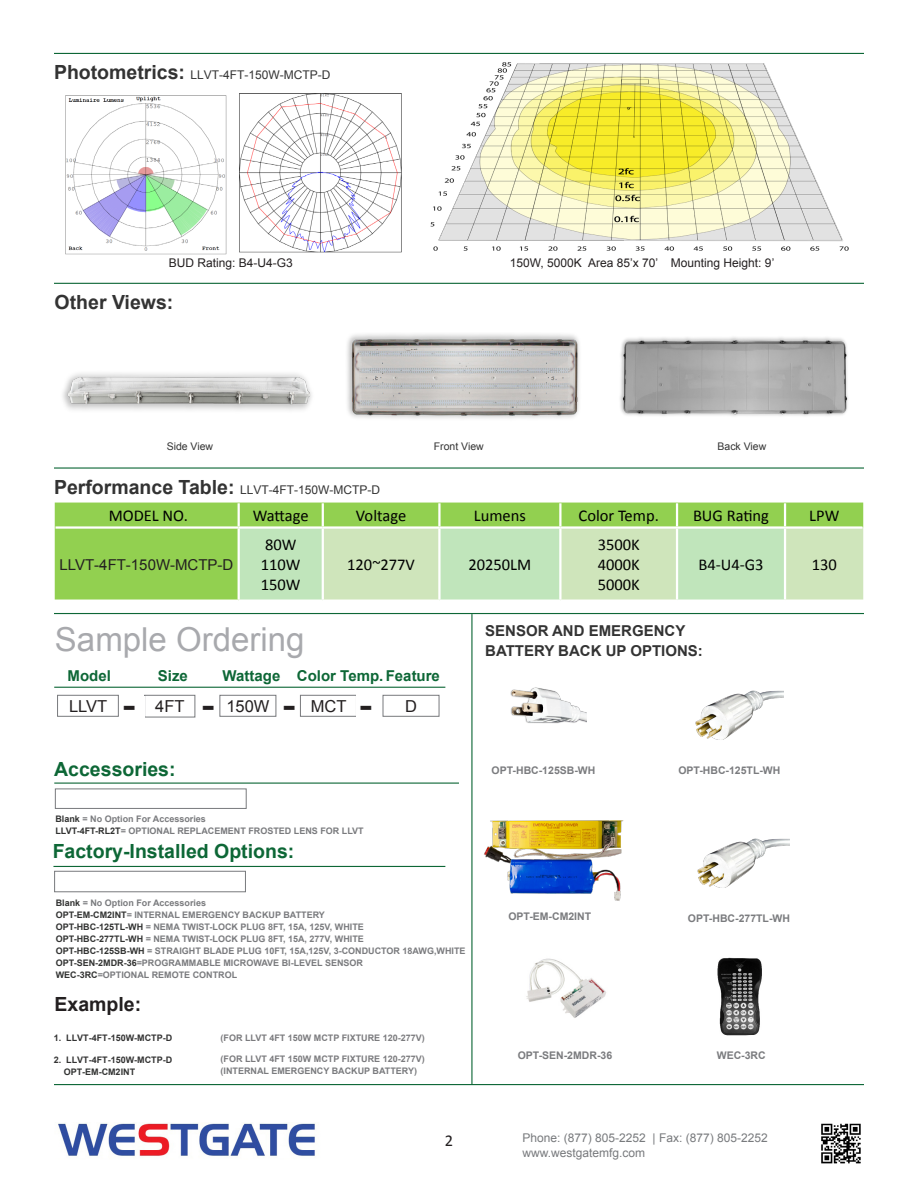
<style>
.page{position:relative;width:918px;height:1188px;background:#fff}
.page>*{position:absolute;margin:0;border:0;box-sizing:border-box;transform-origin:0 0}
.t1{font:33px "Arial";color:#a8a9ad}
.t2{font:700 28.5px "Verdana";color:#231f20}
.t3{font:700 19.5px "Arial";color:#0d6736}
.t4{font:700 19.5px "Arial";color:#333}
.t5{font:700 19.5px "Arial";color:#231f20}
.t6{font:16.5px "Calibri";color:#000}
.t7{font:16.5px "Arial";color:#231f20}
.t8{font:16.5px "Calibri";color:#231f20}
.t9{font:700 15px "Arial";color:#333}
.t10{font:700 15px "Arial";color:#0d6736}
.t11{font:15px "Arial";color:#231f20}
.t12{font:12px "Arial";color:#333}
.t13{font:12px "Arial";color:#231f20}
.t14{font:12px "Arial";color:#787a7d}
.t15{font:700 10.5px "Arial";color:#7a7b7e}
.t16{font:10.5px "Arial";color:#333}
.t17{font:700 9px "Arial";color:#7a7b7e}
.t18{font:700 9px "Arial";color:#7b7b7e}
.t19{font:700 9px/12px "Arial";color:#333}
.s1{font-weight:700;font-size:19.5px}
.s2{color:#323332}
</style>
<div class="page">
<hr style="left:54px;top:467px;width:810px;height:2px;background:#0d6736">
<hr style="left:54px;top:53px;width:810px;height:1px;background:#0d6736">
<hr style="left:54px;top:283px;width:810px;height:1px;background:#0d6736">
<div style="left:55px;top:503px;width:808px;height:97px;background:#92d050"></div>
<svg style="left:240px;top:528px;width:623px;height:72px;background:#c7e5bb"></svg>
<hr style="left:238px;top:503px;width:2px;height:23px;background:#fff">
<hr style="left:322px;top:503px;width:2px;height:23px;background:#fff">
<hr style="left:438px;top:503px;width:3px;height:23px;background:#fff">
<hr style="left:559px;top:503px;width:3px;height:23px;background:#fff">
<hr style="left:676px;top:503px;width:2px;height:23px;background:#fff">
<hr style="left:784px;top:503px;width:2px;height:23px;background:#fff">
<hr style="left:238px;top:529px;width:2px;height:71px;background:#fff">
<hr style="left:322px;top:529px;width:2px;height:71px;background:#fff">
<hr style="left:438px;top:529px;width:3px;height:71px;background:#fff">
<hr style="left:559px;top:529px;width:3px;height:71px;background:#fff">
<hr style="left:676px;top:529px;width:2px;height:71px;background:#fff">
<hr style="left:784px;top:529px;width:2px;height:71px;background:#fff">
<hr style="left:56px;top:526px;width:183px;height:3px;background:#fff">
<hr style="left:239px;top:526px;width:84px;height:3px;background:#fff">
<hr style="left:323px;top:526px;width:116px;height:3px;background:#fff">
<hr style="left:439px;top:526px;width:121px;height:3px;background:#fff">
<hr style="left:560px;top:526px;width:117px;height:3px;background:#fff">
<hr style="left:677px;top:526px;width:108px;height:3px;background:#fff">
<hr style="left:785px;top:526px;width:77px;height:3px;background:#fff">
<hr style="left:54px;top:613px;width:810px;height:1px;background:#0d6736">
<img style="left:65px;top:95px;width:162px;height:160px">
<img style="left:239px;top:93px;width:163px;height:160px">
<img style="left:430px;top:62px;width:419px;height:189px">
<img style="left:347px;top:334px;width:232px;height:85px">
<img style="left:620px;top:337px;width:228px;height:79px">
<img style="left:58px;top:1123px;width:257px;height:34px">
<img style="left:821px;top:1123px;width:40px;height:41px">
<img style="left:63px;top:373px;width:249px;height:37px">
<hr style="left:54px;top:1084px;width:810px;height:1px;background:#0d6736">
<hr style="left:471px;top:614px;width:1px;height:470px;background:#0d6736">
<hr style="left:53px;top:866px;width:392px;height:1px;background:#0d6736">
<div style="left:54px;top:871px;width:192px;height:21px;background:#fff;border:1px solid #787a7d"></div>
<img style="left:484px;top:820px;width:140px;height:81px">
<img style="left:526px;top:958px;width:80px;height:60px">
<img style="left:717px;top:957px;width:45px;height:79px">
<img style="left:695px;top:690px;width:88px;height:50px">
<img style="left:697px;top:838px;width:93px;height:50px">
<img style="left:510px;top:687px;width:77px;height:37px">
<div style="left:57px;top:695px;width:62px;height:22px;border:1px solid #787a7d"></div>
<div style="left:220px;top:695px;width:56px;height:22px;border:1px solid #787a7d"></div>
<div style="left:300px;top:695px;width:57px;height:22px;border:1px solid #787a7d"></div>
<div style="left:144px;top:695px;width:51px;height:22px;border:1px solid #787a7d"></div>
<div style="left:383px;top:695px;width:56px;height:22px;border:1px solid #787a7d"></div>
<hr style="left:54px;top:687px;width:391px;height:1px;background:#0d6736">
<div style="left:55px;top:789px;width:192px;height:20px;background:#fff;border:1px solid #787a7d"></div>
<hr style="left:54px;top:783px;width:405px;height:1px;background:#0d6736">
<p class="t12" style="left:54px;top:67px;width:278px"><span class="s1">Photometrics:</span> LLVT-4FT-150W-MCTP-D</p>
<p class="t13" style="left:169px;top:255px;width:126px">BUD Rating: B4-U4-G3</p>
<p class="t13" style="left:510px;top:255px;width:266px">150W, 5000K Area 85’x 70’ Mounting Height: 9’</p>
<p class="t4" style="left:55px;top:289px;width:120px">Other Views:</p>
<p class="t16" style="left:167px;top:439px;width:48px">Side View</p>
<p class="t12" style="left:54px;top:482px;width:328px"><span class="s1">Performance Table:</span> LLVT-4FT-150W-MCTP-D</p>
<p class="t16" style="left:434px;top:440px;width:51px">Front View</p>
<p class="t16" style="left:718px;top:440px;width:50px">Back View</p>
<p class="t6" style="left:109px;top:505px;width:81px">MODEL NO.</p>
<p class="t6" style="left:253px;top:505px;width:57px">Wattage</p>
<p class="t6" style="left:356px;top:505px;width:52px">Voltage</p>
<p class="t6" style="left:474px;top:505px;width:54px">Lumens</p>
<p class="t6" style="left:579px;top:505px;width:82px">Color Temp.</p>
<p class="t6" style="left:693px;top:505px;width:78px">BUG Rating</p>
<p class="t6" style="left:809px;top:505px;width:32px">LPW</p>
<p class="t11" style="left:60px;top:554px;width:175px">LLVT-4FT-150W-MCTP-D</p>
<p class="t6" style="left:265px;top:535px;width:33px">80W</p>
<p class="t6" style="left:261px;top:554px;width:41px">110W</p>
<p class="t6" style="left:261px;top:574px;width:41px">150W</p>
<p class="t6" style="left:598px;top:535px;width:44px">3500K</p>
<p class="t6" style="left:598px;top:554px;width:44px">4000K</p>
<p class="t6" style="left:598px;top:574px;width:44px">5000K</p>
<p class="t6" style="left:347px;top:554px;width:69px">120~277V</p>
<p class="t6" style="left:468px;top:554px;width:64px">20250LM</p>
<p class="t6" style="left:698px;top:554px;width:67px">B4-U4-G3</p>
<p class="t6" style="left:812px;top:554px;width:27px">130</p>
<p class="t1" style="left:55px;top:618px;width:251px">Sample Ordering</p>
<p class="t10" style="left:68px;top:666px;width:45px">Model</p>
<p class="t10" style="left:158px;top:666px;width:32px">Size</p>
<p class="t10" style="left:223px;top:666px;width:59px">Wattage</p>
<p class="t10" style="left:297px;top:666px;width:145px">Color Temp. Feature</p>
<p class="t7" style="left:69px;top:695px;width:40px">LLVT</p>
<p class="t7" style="left:155px;top:696px;width:31px">4FT</p>
<p class="t7" style="left:226px;top:695px;width:45px">150W</p>
<p class="t7" style="left:311px;top:695px;width:37px">MCT</p>
<p class="t7" style="left:405px;top:695px;width:13px">D</p>
<p class="t2" style="left:122px;top:688px;width:15px">-</p>
<p class="t2" style="left:202px;top:688px;width:15px">-</p>
<p class="t2" style="left:283px;top:688px;width:15px">-</p>
<p class="t2" style="left:359px;top:688px;width:15px">-</p>
<p class="t3" style="left:54px;top:756px;width:123px">Accessories:</p>
<p class="t17" style="left:55px;top:813px;width:152px"><span class="s2">Blank</span> = No Option For Accessories</p>
<p class="t17" style="left:55px;top:825px;width:310px"><span class="s2">LLVT-4FT-RL2T</span>= OPTIONAL REPLACEMENT FROSTED LENS FOR LLVT</p>
<p class="t3" style="left:53px;top:838px;width:243px">Factory-Installed Options:</p>
<p class="t17" style="left:56px;top:897px;width:152px"><span class="s2">Blank</span> = No Option For Accessories</p>
<p class="t17" style="left:56px;top:909px;width:271px"><span class="s2">OPT-EM-CM2INT</span>= INTERNAL EMERGENCY BACKUP BATTERY</p>
<p class="t17" style="left:56px;top:921px;width:310px"><span class="s2">OPT-HBC-125TL-WH</span> = NEMA TWIST-LOCK PLUG 8FT, 15A, 125V, WHITE</p>
<p class="t17" style="left:56px;top:933px;width:310px"><span class="s2">OPT-HBC-277TL-WH</span> = NEMA TWIST-LOCK PLUG 8FT, 15A, 277V, WHITE</p>
<p class="t17" style="left:56px;top:945px;width:411px"><span class="s2">OPT-HBC-125SB-WH</span> = STRAIGHT BLADE PLUG 10FT, 15A,125V, 3-CONDUCTOR 18AWG,WHITE</p>
<p class="t17" style="left:56px;top:957px;width:309px"><span class="s2">OPT-SEN-2MDR-36</span>=PROGRAMMABLE MICROWAVE BI-LEVEL SENSOR</p>
<p class="t17" style="left:56px;top:969px;width:183px"><span class="s2">WEC-3RC</span>=OPTIONAL REMOTE CONTROL</p>
<p class="t5" style="left:55px;top:991px;width:88px">Example:</p>
<p class="t18" style="left:221px;top:1032px;width:206px">(FOR LLVT 4FT 150W MCTP FIXTURE 120-277V)</p>
<p class="t18" style="left:221px;top:1053px;width:206px">(FOR LLVT 4FT 150W MCTP FIXTURE 120-277V)</p>
<p class="t19" style="left:54px;top:1032px;width:120px">1. LLVT-4FT-150W-MCTP-D</p>
<p class="t19" style="left:64px;top:1054px;width:110px;text-indent:-10px">2. LLVT-4FT-150W-MCTP-D<br><span class="s2">OPT-EM-CM2INT</span></p>
<p class="t17" style="left:221px;top:1065px;width:198px">(INTERNAL EMERGENCY BACKUP BATTERY)</p>
<p class="t9" style="left:485px;top:621px;width:202px">SENSOR AND EMERGENCY</p>
<p class="t9" style="left:485px;top:641px;width:219px">BATTERY BACK UP OPTIONS:</p>
<p class="t15" style="left:492px;top:763px;width:105px">OPT-HBC-125SB-WH</p>
<p class="t15" style="left:508px;top:909px;width:84px">OPT-EM-CM2INT</p>
<p class="t15" style="left:678px;top:763px;width:104px">OPT-HBC-125TL-WH</p>
<p class="t15" style="left:688px;top:911px;width:104px">OPT-HBC-277TL-WH</p>
<p class="t15" style="left:518px;top:1049px;width:96px">OPT-SEN-2MDR-36</p>
<p class="t15" style="left:717px;top:1049px;width:50px">WEC-3RC</p>
<p class="t8" style="left:445px;top:1130px;width:10px">2</p>
<p class="t14" style="left:522px;top:1130px;width:247px">Phone: (877) 805-2252 | Fax: (877) 805-2252</p>
<p class="t14" style="left:522px;top:1145px;width:124px">www.westgatemfg.com</p>
</div>
